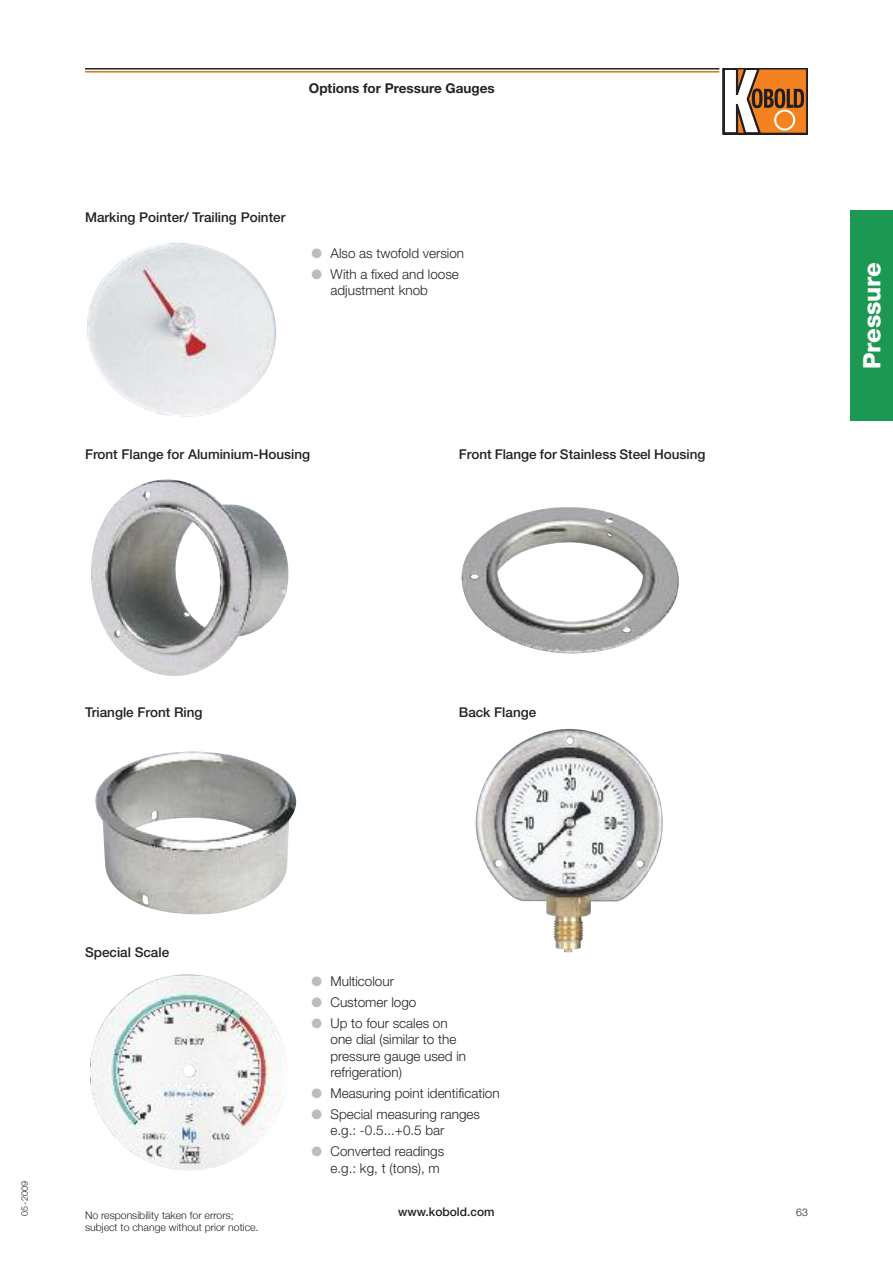
<style>
.page{position:relative;width:893px;height:1263px;background:#fff}
.page>*{position:absolute;margin:0;border:0;box-sizing:border-box;transform-origin:0 0}
.t1{font:800 24px "Helvetica Neue";color:#fff}
.t2{font:300 13.5px/16.5px "Helvetica Neue";color:#222225}
.t3{font:500 13.5px "Helvetica Neue";color:#222225}
.t4{font:700 13.5px "Helvetica Neue";color:#222225}
.t5{font:500 12px "Helvetica Neue";color:#222225}
.t6{font:300 10.5px "Helvetica Neue";color:#222225}
.t7{font:300 9px "Helvetica Neue";color:#222225}
.s1{color:#bdbdbe}
</style>
<div class="page">
<hr style="left:85px;top:68px;width:634px;height:2px;background:#222225">
<hr style="left:85px;top:71px;width:634px;height:2px;background:#d47800">
<div style="left:723px;top:68px;width:85px;height:66px;border:1px solid #231f20"></div>
<svg style="left:723px;top:68px;width:83px;height:66px"></svg>
<div style="left:774px;top:109px;width:21px;height:22px;border:2px solid #fff;border-radius:50%"></div>
<div style="left:850px;top:210px;width:43px;height:211px;background:#1d9853"></div>
<img style="left:87px;top:243px;width:189px;height:174px">
<img style="left:476px;top:729px;width:187px;height:223px">
<img style="left:91px;top:479px;width:198px;height:197px">
<img style="left:462px;top:507px;width:217px;height:146px">
<img style="left:185px;top:974px;width:47px;height:11px">
<img style="left:95px;top:751px;width:201px;height:163px">
<p class="t4" style="left:309px;top:83px;width:187px">Options for Pressure Gauges</p>
<p class="t3" style="left:85px;top:213px;width:202px">Marking Pointer/ Trailing Pointer</p>
<p class="t2" style="left:311px;top:246px;width:154px"><span class="s1">●</span> Also as twofold version</p>
<p class="t2" style="left:330px;top:267px;width:130px;text-indent:-19px"><span class="s1">●</span> With a fixed and loose adjustment knob</p>
<p class="t3" style="left:85px;top:450px;width:227px">Front Flange for Aluminium-Housing</p>
<p class="t3" style="left:459px;top:450px;width:248px">Front Flange for Stainless Steel Housing</p>
<h1 class="t1" style="left:863px;top:369px;width:109px;rotate:-90deg">Pressure</h1>
<p class="t3" style="left:85px;top:707px;width:119px">Triangle Front Ring</p>
<p class="t3" style="left:459px;top:707px;width:79px">Back Flange</p>
<p class="t7" style="left:21px;top:1216px;width:37px;rotate:-90deg">05-2009</p>
<p class="t3" style="left:85px;top:948px;width:86px">Special Scale</p>
<p class="t2" style="left:311px;top:974px;width:84px"><span class="s1">●</span> Multicolour</p>
<p class="t2" style="left:311px;top:995px;width:107px"><span class="s1">●</span> Customer logo</p>
<p class="t2" style="left:330px;top:1016px;width:137px;text-indent:-19px"><span class="s1">●</span> Up to four scales on one dial (similar to the pressure gauge used in refrigeration)</p>
<p class="t2" style="left:311px;top:1086px;width:190px"><span class="s1">●</span> Measuring point identification</p>
<p class="t2" style="left:330px;top:1107px;width:151px;text-indent:-19px"><span class="s1">●</span> Special measuring ranges e.g.: -0.5...+0.5 bar</p>
<p class="t2" style="left:330px;top:1144px;width:115px;text-indent:-19px"><span class="s1">●</span> Converted readings e.g.: kg, t (tons), m</p>
<p class="t5" style="left:398px;top:1207px;width:98px">www.kobold.com</p>
<p class="t6" style="left:85px;top:1208px;width:150px">No responsibility taken for errors;</p>
<p class="t6" style="left:796px;top:1208px;width:13px">63</p>
<p class="t6" style="left:85px;top:1220px;width:175px">subject to change without prior notice.</p>
</div>
